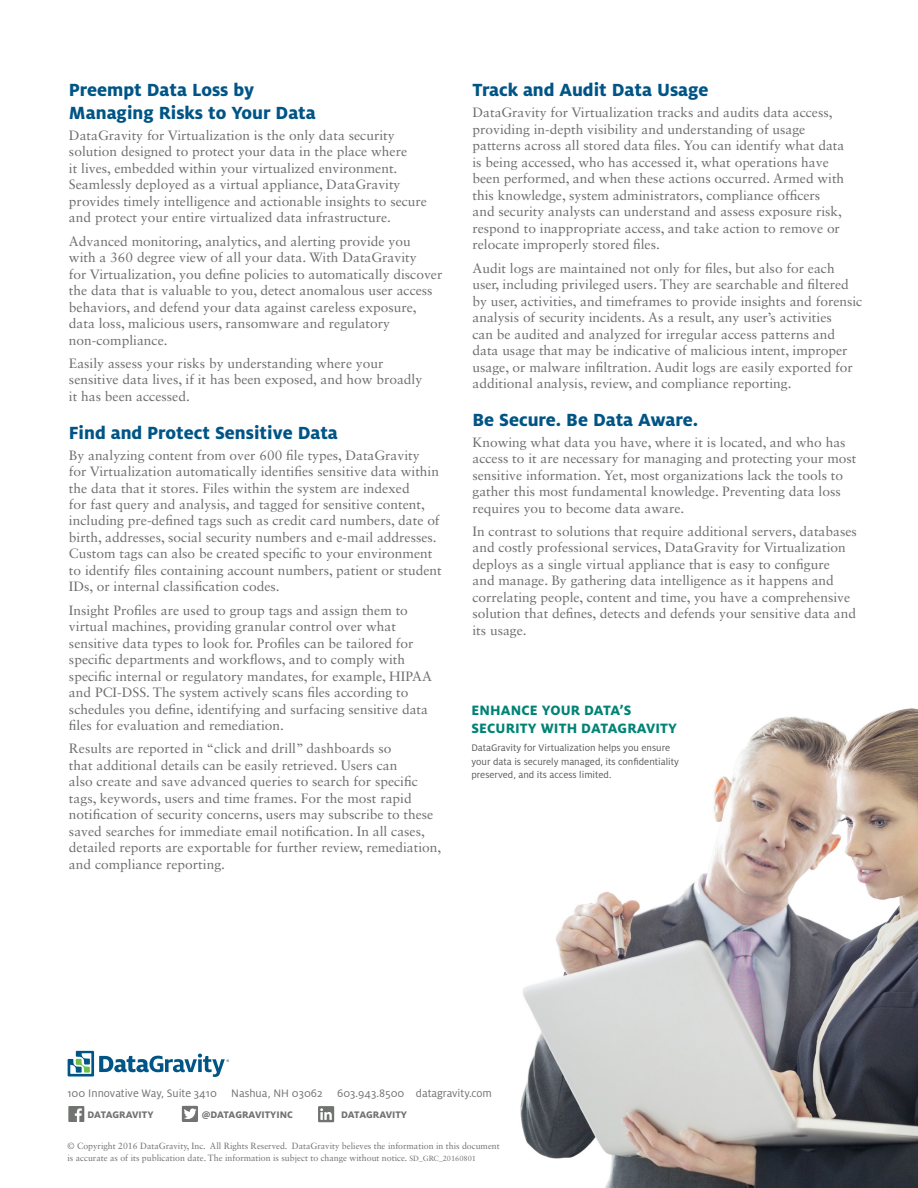
<style>
.page{position:relative;width:918px;height:1188px;background:#fff}
.page>*{position:absolute;margin:0;border:0;box-sizing:border-box;transform-origin:0 0}
.t1{font:800 19.5px/22.5px "Milo Pro";color:#005586}
.t2{font:800 15px/18px "Milo Pro";letter-spacing:.01em;color:#008375}
.t3{font:13.5px/16.5px "Sabon LT Std";color:#6d6e71}
.t4{font:12px "Milo OT";color:#707270}
.t5{font:10.5px/13.5px "Milo OT";color:#58595b}
.t6{font:800 10.5px "Milo OT";color:#707270}
.t7{font:9px/12px "Sabon LT Std";color:#707270}
.s1{font-size:7.5px}
</style>
<div class="page">
<img style="left:520px;top:708px;width:398px;height:480px">
<svg style="left:68px;top:1106px;width:16px;height:16px"></svg>
<svg style="left:318px;top:1106px;width:16px;height:16px"></svg>
<svg style="left:182px;top:1106px;width:16px;height:16px"></svg>
<svg style="left:68px;top:1051px;width:161px;height:26px"></svg>
<h1 class="t1" style="left:69px;top:79px;width:248px">Preempt Data Loss by<br>Managing Risks to Your Data</h1>
<p class="t3" style="left:69px;top:127px;width:360px">DataGravity for Virtualization is the only data security solution designed to protect your data in the place where<br>it lives, embedded within your virtualized environment.<br>Seamlessly deployed as a virtual appliance, DataGravity provides timely intelligence and actionable insights to secure and protect your entire virtualized data infrastructure.</p>
<p class="t3" style="left:69px;top:232px;width:375px">Advanced monitoring, analytics, and alerting provide you<br>with a 360 degree view of all your data. With DataGravity<br>for Virtualization, you define policies to automatically discover the data that is valuable to you, detect anomalous user access behaviors, and defend your data against careless exposure, data loss, malicious users, ransomware and regulatory non-compliance.</p>
<p class="t3" style="left:69px;top:355px;width:355px">Easily assess your risks by understanding where your sensitive data lives, if it has been exposed, and how broadly it has been accessed.</p>
<h1 class="t1" style="left:69px;top:421px;width:270px">Find and Protect Sensitive Data</h1>
<p class="t3" style="left:69px;top:446px;width:374px">By analyzing content from over 600 file types, DataGravity<br>for Virtualization automatically identifies sensitive data within the data that it stores. Files within the system are indexed<br>for fast query and analysis, and tagged for sensitive content, including pre-defined tags such as credit card numbers, date of birth, addresses, social security numbers and e-mail addresses.<br>Custom tags can also be created specific to your environment to identify files containing account numbers, patient or student IDs, or internal classification codes.</p>
<p class="t3" style="left:69px;top:602px;width:365px">Insight Profiles are used to group tags and assign them to virtual machines, providing granular control over what sensitive data types to look for. Profiles can be tailored for specific departments and workflows, and to comply with specific internal or regulatory mandates, for example, HIPAA and PCI-DSS. The system actively scans files according to schedules you define, identifying and surfacing sensitive data files for evaluation and remediation.</p>
<p class="t3" style="left:69px;top:740px;width:374px">Results are reported in “click and drill” dashboards so<br>that additional details can be easily retrieved. Users can<br>also create and save advanced queries to search for specific tags, keywords, users and time frames. For the most rapid notification of security concerns, users may subscribe to these saved searches for immediate email notification. In all cases, detailed reports are exportable for further review, remediation, and compliance reporting.</p>
<h1 class="t1" style="left:472px;top:79px;width:238px">Track and Audit Data Usage</h1>
<p class="t3" style="left:472px;top:104px;width:373px">DataGravity for Virtualization tracks and audits data access, providing in-depth visibility and understanding of usage patterns across all stored data files. You can identify what data is being accessed, who has accessed it, what operations have been performed, and when these actions occurred. Armed with this knowledge, system administrators, compliance officers and security analysts can understand and assess exposure risk, respond to inappropriate access, and take action to remove or relocate improperly stored files.</p>
<p class="t3" style="left:472px;top:259px;width:391px">Audit logs are maintained not only for files, but also for each user, including privileged users. They are searchable and filtered by user, activities, and timeframes to provide insights and forensic analysis of security incidents. As a result, any user’s activities<br>can be audited and analyzed for irregular access patterns and data usage that may be indicative of malicious intent, improper usage, or malware infiltration. Audit logs are easily exported for additional analysis, review, and compliance reporting.</p>
<h1 class="t1" style="left:472px;top:408px;width:227px">Be Secure. Be Data Aware.</h1>
<p class="t3" style="left:472px;top:434px;width:386px">Knowing what data you have, where it is located, and who has access to it are necessary for managing and protecting your most sensitive information. Yet, most organizations lack the tools to gather this most fundamental knowledge. Preventing data loss requires you to become data aware.</p>
<p class="t3" style="left:472px;top:523px;width:386px">In contrast to solutions that require additional servers, databases and costly professional services, DataGravity for Virtualization deploys as a single virtual appliance that is easy to configure<br>and manage. By gathering data intelligence as it happens and correlating people, content and time, you have a comprehensive solution that defines, detects and defends your sensitive data and its usage.</p>
<p class="t2" style="left:472px;top:701px;width:207px">ENHANCE YOUR DATA’S<br>SECURITY WITH DATAGRAVITY</p>
<p class="t5" style="left:471px;top:741px;width:209px">DataGravity for Virtualization helps you ensure your data is securely managed, its confidentiality preserved, and its access limited.</p>
<p class="t4" style="left:68px;top:1086px;width:426px">100 Innovative Way, Suite 3410 Nashua, NH 03062 603.943.8500 datagravity.com</p>
<p class="t6" style="left:88px;top:1108px;width:68px">DATAGRAVITY</p>
<p class="t6" style="left:202px;top:1108px;width:93px">@DATAGRAVITYINC</p>
<p class="t6" style="left:341px;top:1108px;width:68px">DATAGRAVITY</p>
<p class="t7" style="left:68px;top:1140px;width:434px">© Copyright 2016 DataGravity, Inc. All Rights Reserved. DataGravity believes the information in this document is accurate as of its publication date. The information is subject to change without notice. <span class="s1">SD_GRC_20160801</span></p>
</div>
